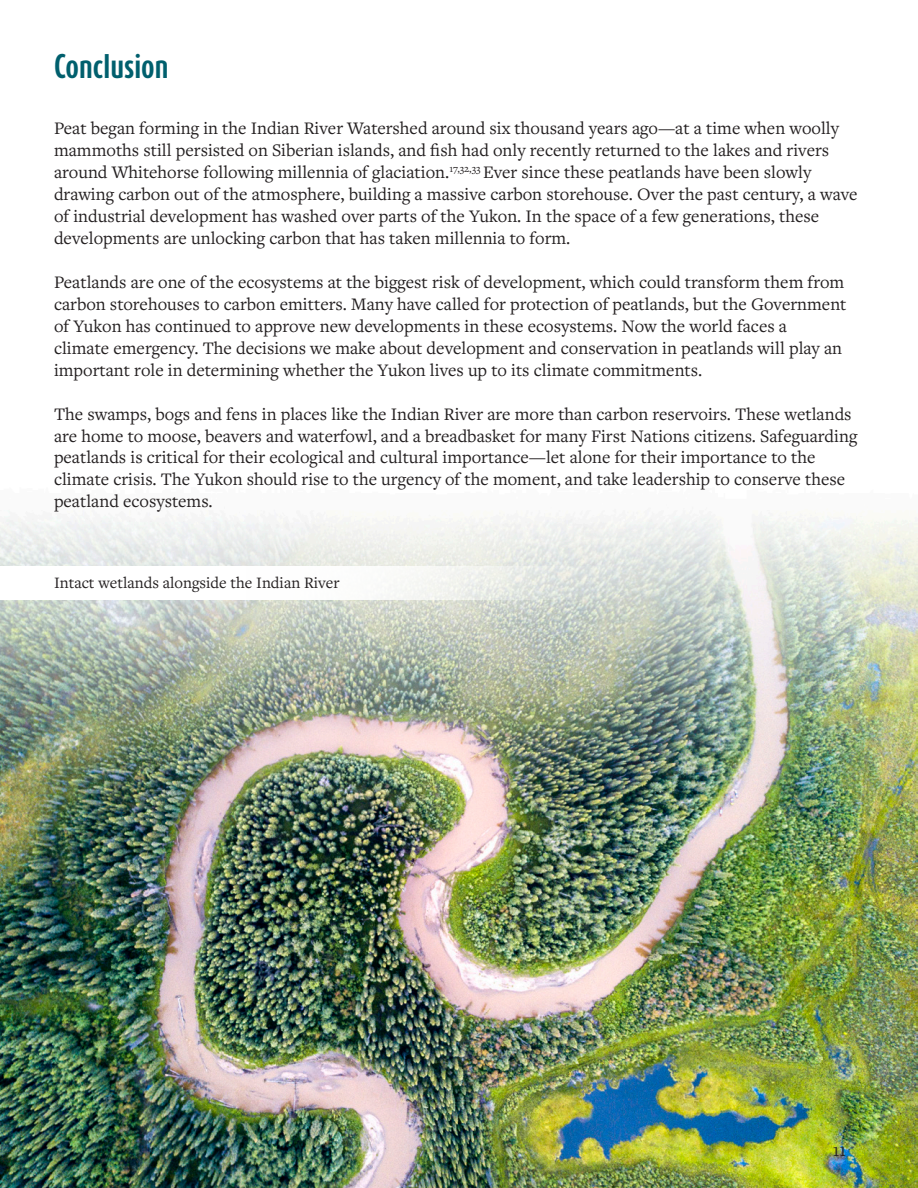
<style>
.page{position:relative;width:918px;height:1188px;background:#fff}
.page>*{position:absolute;margin:0;border:0;box-sizing:border-box;transform-origin:0 0}
.Heading{font:700 28.5px "Dax Compact Pro";color:#005f6d}
.t1{font:18.75px "Freight Text Pro";color:#231f20}
.Unjustified{font:18.3px/21.9px "Freight Text Pro";color:#231f20}
.Citation{font:16.5px "Freight Text Pro";color:#231f20}
</style>
<div class="page">
<img style="left:0;top:510px;width:918px;height:678px">
<img style="left:0;top:566px;width:651px;height:33px">
<p class="Heading" style="left:54px;top:47px;width:116px">Conclusion</p>
<p class="Unjustified" style="left:54px;top:117px;width:805px">Peat began forming in the Indian River Watershed around six thousand years ago—at a time when woolly mammoths still persisted on Siberian islands, and fish had only recently returned to the lakes and rivers around Whitehorse following millennia of glaciation.<sup>17,32,33</sup> Ever since these peatlands have been slowly drawing carbon out of the atmosphere, building a massive carbon storehouse. Over the past century, a wave of industrial development has washed over parts of the Yukon. In the space of a few generations, these developments are unlocking carbon that has taken millennia to form.</p>
<p class="Unjustified" style="left:54px;top:270px;width:794px">Peatlands are one of the ecosystems at the biggest risk of development, which could transform them from carbon storehouses to carbon emitters. Many have called for protection of peatlands, but the Government of Yukon has continued to approve new developments in these ecosystems. Now the world faces a climate emergency. The decisions we make about development and conservation in peatlands will play an important role in determining whether the Yukon lives up to its climate commitments.</p>
<p class="Unjustified" style="left:54px;top:402px;width:805px">The swamps, bogs and fens in places like the Indian River are more than carbon reservoirs. These wetlands are home to moose, beavers and waterfowl, and a breadbasket for many First Nations citizens. Safeguarding peatlands is critical for their ecological and cultural importance—let alone for their importance to the climate crisis. The Yukon should rise to the urgency of the moment, and take leadership to conserve these peatland ecosystems.</p>
<p class="Citation" style="left:54px;top:572px;width:287px">Intact wetlands alongside the Indian River</p>
<p class="t1" style="left:833px;top:1137px;width:15px">11</p>
</div>
